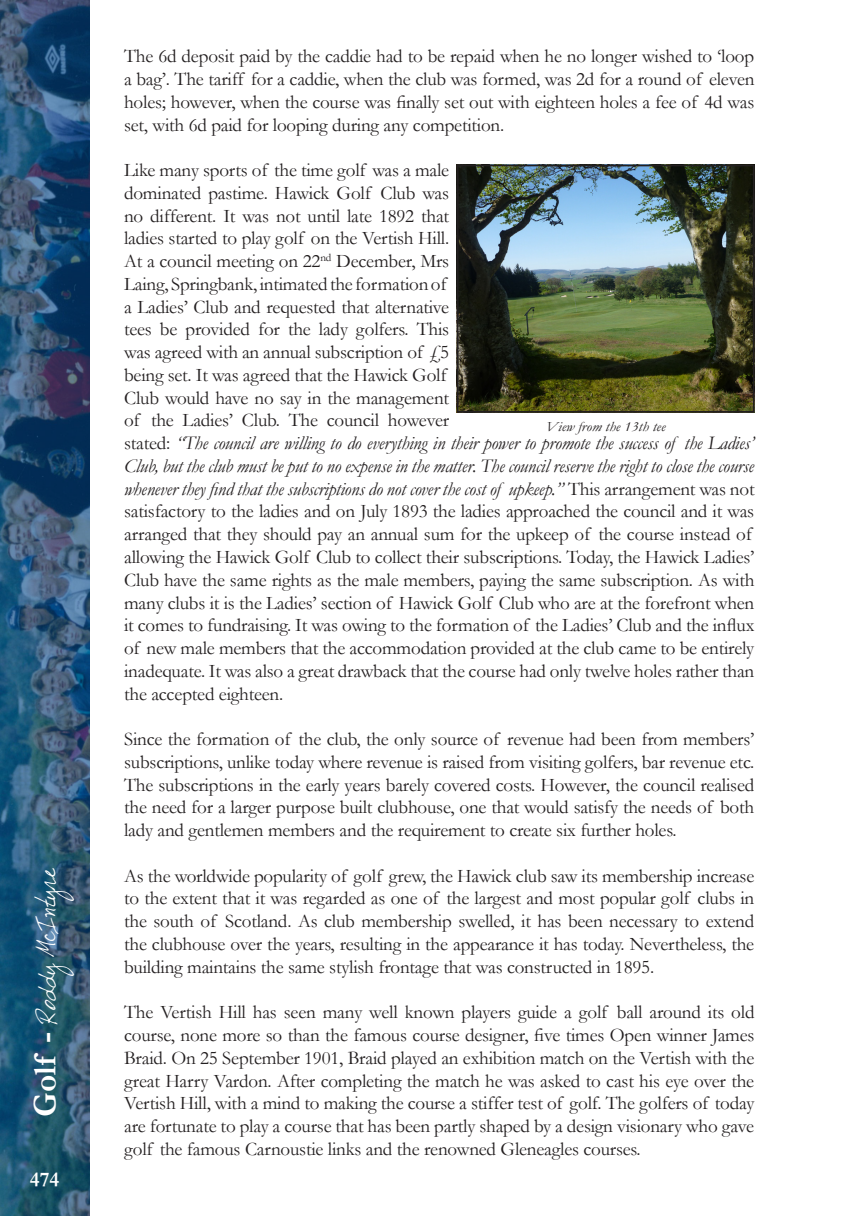
<style>
.page{position:relative;width:844px;height:1216px;background:#fff}
.page>*{position:absolute;margin:0;border:0;box-sizing:border-box;transform-origin:0 0}
.t1{font:21px "My Boyfriend's Handwriting";color:#fff}
.t2{font:700 21px "Garamond";color:#fff}
.t3{font:19.25px/22.8px "Garamond";letter-spacing:-.01em;color:#231f20;text-align:justify}
.t4{font:italic 14px "Garamond";color:#231f20;scale:1.1 1}
.s1{font-family:"Garamond";font-weight:700;font-size:33.25px}
.s2{font-style:italic}
</style>
<div class="page">
<img style="left:0;top:0;width:89px;height:1215px">
<img style="left:459px;top:168px;width:292px;height:242px">
<div style="left:456px;top:165px;width:298px;height:248px;border:2px solid #231f20"></div>
<p class="t1" style="left:36px;top:1116px;width:250px;rotate:-90deg"><span class="s1">Golf -</span> Roddy McIntyre</p>
<p class="t2" style="left:30px;top:1166px;width:31px">474</p>
<p class="t3" style="left:124px;top:45px;width:631px">The 6d deposit paid by the caddie had to be repaid when he no longer wished to ‘loop a bag’. The tariff for a caddie, when the club was formed, was 2d for a round of eleven holes; however, when the course was finally set out with eighteen holes a fee of 4d was set, with 6d paid for looping during any competition.</p>
<p class="t3" style="left:124px;top:158px;width:631px;text-align:left">Like many sports of the time golf was a male<br>dominated pastime. Hawick Golf Club was<br>no different. It was not until late 1892 that<br>ladies started to play golf on the Vertish Hill.<br>At a council meeting on 22<sup>nd</sup> December, Mrs<br>Laing, Springbank, intimated the formation of<br>a Ladies’ Club and requested that alternative<br>tees be provided for the lady golfers. This<br>was agreed with an annual subscription of £5<br>being set. It was agreed that the Hawick Golf<br>Club would have no say in the management<br>of the Ladies’ Club. The council however<br>stated: <span class="s2">“The council are willing to do everything in their power to promote the success of the Ladies’ Club, but the club must be put to no expense in the matter. The council reserve the right to close the course whenever they find that the subscriptions do not cover the cost of upkeep.”</span> This arrangement was not satisfactory to the ladies and on July 1893 the ladies approached the council and it was arranged that they should pay an annual sum for the upkeep of the course instead of allowing the Hawick Golf Club to collect their subscriptions. Today, the Hawick Ladies’ Club have the same rights as the male members, paying the same subscription. As with many clubs it is the Ladies’ section of Hawick Golf Club who are at the forefront when it comes to fundraising. It was owing to the formation of the Ladies’ Club and the influx of new male members that the accommodation provided at the club came to be entirely inadequate. It was also a great drawback that the course had only twelve holes rather than the accepted eighteen.</p>
<p class="t3" style="left:124px;top:727px;width:631px">Since the formation of the club, the only source of revenue had been from members’ subscriptions, unlike today where revenue is raised from visiting golfers, bar revenue etc.<br>The subscriptions in the early years barely covered costs. However, the council realised the need for a larger purpose built clubhouse, one that would satisfy the needs of both lady and gentlemen members and the requirement to create six further holes.</p>
<p class="t3" style="left:124px;top:864px;width:631px">As the worldwide popularity of golf grew, the Hawick club saw its membership increase to the extent that it was regarded as one of the largest and most popular golf clubs in the south of Scotland. As club membership swelled, it has been necessary to extend the clubhouse over the years, resulting in the appearance it has today. Nevertheless, the building maintains the same stylish frontage that was constructed in 1895.</p>
<p class="t3" style="left:124px;top:1000px;width:631px">The Vertish Hill has seen many well known players guide a golf ball around its old course, none more so than the famous course designer, five times Open winner James Braid. On 25 September 1901, Braid played an exhibition match on the Vertish with the great Harry Vardon. After completing the match he was asked to cast his eye over the Vertish Hill, with a mind to making the course a stiffer test of golf. The golfers of today are fortunate to play a course that has been partly shaped by a design visionary who gave golf the famous Carnoustie links and the renowned Gleneagles courses.</p>
<p class="t4" style="left:545px;top:418px;width:110px">View from the 13th tee</p>
</div>
